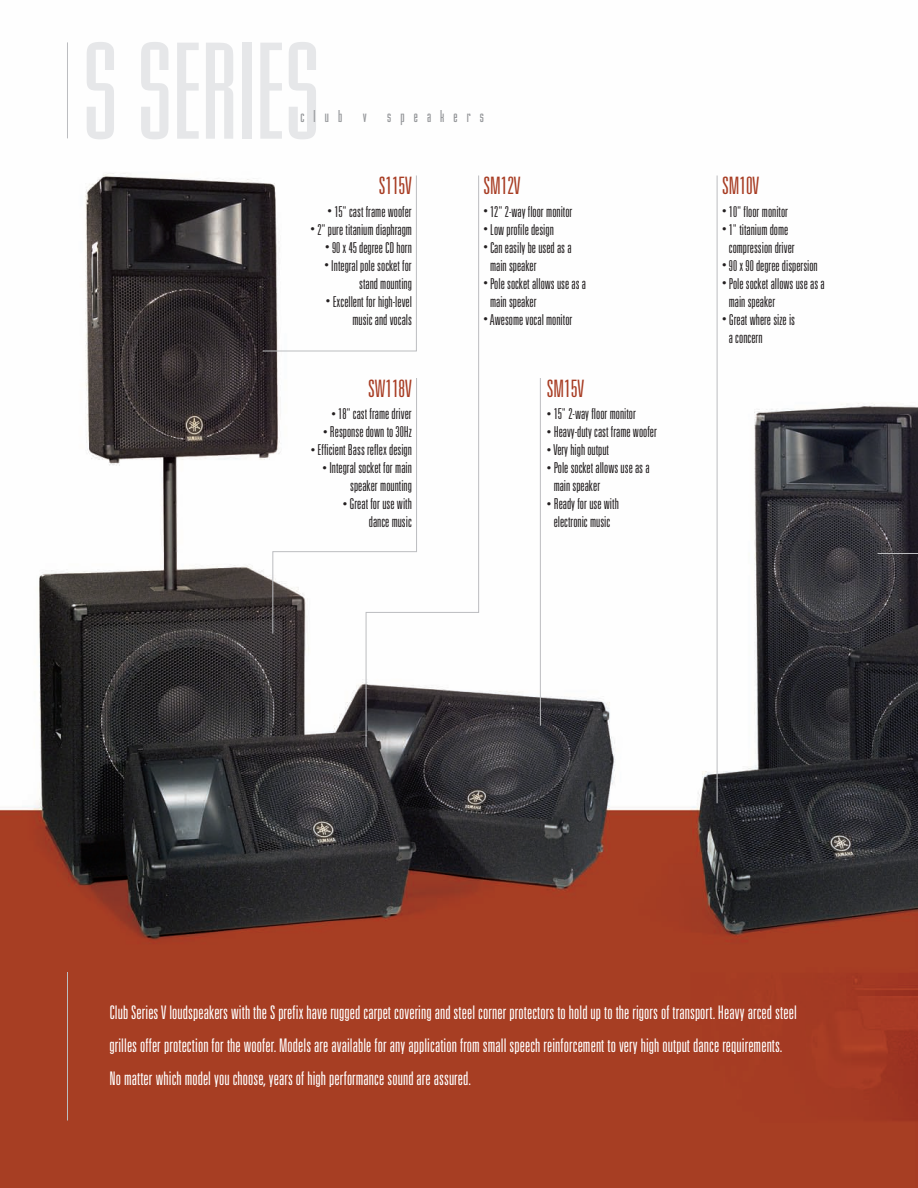
<style>
.page{position:relative;width:918px;height:1188px;background:#fff}
.page>*{position:absolute;margin:0;border:0;box-sizing:border-box;transform-origin:0 0}
.t1{font:144px "Mekanik Plain";color:#e6e7e9}
.t2{font:300 ultra-condensed 24px "Univers";color:#a73c23}
.t3{font:300 ultra-condensed 18.75px/33px "Univers";letter-spacing:.005em;color:#fff}
.t4{font:18px "Mekanik Plain";letter-spacing:.505em;color:#939598}
.t5{font:300 ultra-condensed 15px/18px "Univers";color:#231f20}
.s1{font-size:9px}
</style>
<div class="page">
<img style="left:0;top:138px;width:918px;height:1050px">
<hr style="left:717px;top:175px;width:1px;height:628px;background:#bcbdc0">
<hr style="left:67px;top:972px;width:1px;height:148px;background:#bcbdc0">
<hr style="left:67px;top:42px;width:1px;height:96px;background:#bcbdc0">
<hr style="left:540px;top:378px;width:1px;height:348px;background:#bcbdc0">
<svg style="left:877px;top:377px;width:41px;height:177px"></svg>
<svg style="left:365px;top:175px;width:114px;height:573px"></svg>
<svg style="left:262px;top:175px;width:155px;height:177px"></svg>
<svg style="left:272px;top:377px;width:145px;height:257px"></svg>
<h1 class="t1" style="left:82px;top:43px;width:239px">S SERIES</h1>
<p class="t4" style="left:301px;top:110px;width:185px">club v speakers</p>
<h2 class="t2" style="left:379px;top:177px;width:35px">S115V</h2>
<p class="t5" style="left:328px;top:203px;width:86px"><span class="s1">•</span> 15" cast frame woofer</p>
<p class="t5" style="left:311px;top:221px;width:103px"><span class="s1">•</span> 2" pure titanium diaphragm</p>
<p class="t5" style="left:325px;top:239px;width:88px"><span class="s1">•</span> 90 x 45 degree CD horn</p>
<p class="t5" style="left:325px;top:257px;width:89px;text-align:right"><span class="s1">•</span> Integral pole socket for stand mounting</p>
<p class="t5" style="left:326px;top:293px;width:88px;text-align:right"><span class="s1">•</span> Excellent for high-level music and vocals</p>
<h2 class="t2" style="left:368px;top:379px;width:45px">SW118V</h2>
<p class="t5" style="left:331px;top:406px;width:82px"><span class="s1">•</span> 18" cast frame driver</p>
<p class="t5" style="left:323px;top:424px;width:90px"><span class="s1">•</span> Response down to 30Hz</p>
<p class="t5" style="left:311px;top:442px;width:103px"><span class="s1">•</span> Efficient Bass reflex design</p>
<p class="t5" style="left:323px;top:460px;width:91px;text-align:right"><span class="s1">•</span> Integral socket for main speaker mounting</p>
<p class="t5" style="left:343px;top:496px;width:71px;text-align:right"><span class="s1">•</span> Great for use with dance music</p>
<h2 class="t2" style="left:483px;top:177px;width:39px">SM12V</h2>
<p class="t5" style="left:483px;top:203px;width:91px"><span class="s1">•</span> 12" 2-way floor monitor</p>
<p class="t5" style="left:483px;top:221px;width:72px"><span class="s1">•</span> Low profile design</p>
<p class="t5" style="left:490px;top:239px;width:83px;text-indent:-7px"><span class="s1">•</span> Can easily be used as a main speaker</p>
<p class="t5" style="left:490px;top:275px;width:97px;text-indent:-7px"><span class="s1">•</span> Pole socket allows use as a main speaker</p>
<p class="t5" style="left:483px;top:311px;width:91px"><span class="s1">•</span> Awesome vocal monitor</p>
<h2 class="t2" style="left:547px;top:379px;width:39px">SM15V</h2>
<p class="t5" style="left:547px;top:406px;width:91px"><span class="s1">•</span> 15" 2-way floor monitor</p>
<p class="t5" style="left:547px;top:424px;width:112px"><span class="s1">•</span> Heavy-duty cast frame woofer</p>
<p class="t5" style="left:547px;top:442px;width:64px"><span class="s1">•</span> Very high output</p>
<p class="t5" style="left:554px;top:460px;width:97px;text-indent:-7px"><span class="s1">•</span> Pole socket allows use as a main speaker</p>
<p class="t5" style="left:547px;top:496px;width:73px;text-align:center"><span class="s1">•</span> Ready for use with electronic music</p>
<h2 class="t2" style="left:722px;top:177px;width:39px">SM10V</h2>
<p class="t5" style="left:722px;top:203px;width:68px"><span class="s1">•</span> 10" floor monitor</p>
<p class="t5" style="left:722px;top:221px;width:74px;text-align:center"><span class="s1">•</span> 1" titanium dome compression driver</p>
<p class="t5" style="left:722px;top:257px;width:97px"><span class="s1">•</span> 90 x 90 degree dispersion</p>
<p class="t5" style="left:729px;top:275px;width:97px;text-indent:-7px"><span class="s1">•</span> Pole socket allows use as a main speaker</p>
<p class="t5" style="left:729px;top:311px;width:68px;text-indent:-7px"><span class="s1">•</span> Great where size is a concern</p>
<p class="t3" style="left:110px;top:997px;width:689px">Club Series V loudspeakers with the S prefix have rugged carpet covering and steel corner protectors to hold up to the rigors of transport. Heavy arced steel grilles offer protection for the woofer. Models are available for any application from small speech reinforcement to very high output dance requirements.<br>No matter which model you choose, years of high performance sound are assured.</p>
</div>
